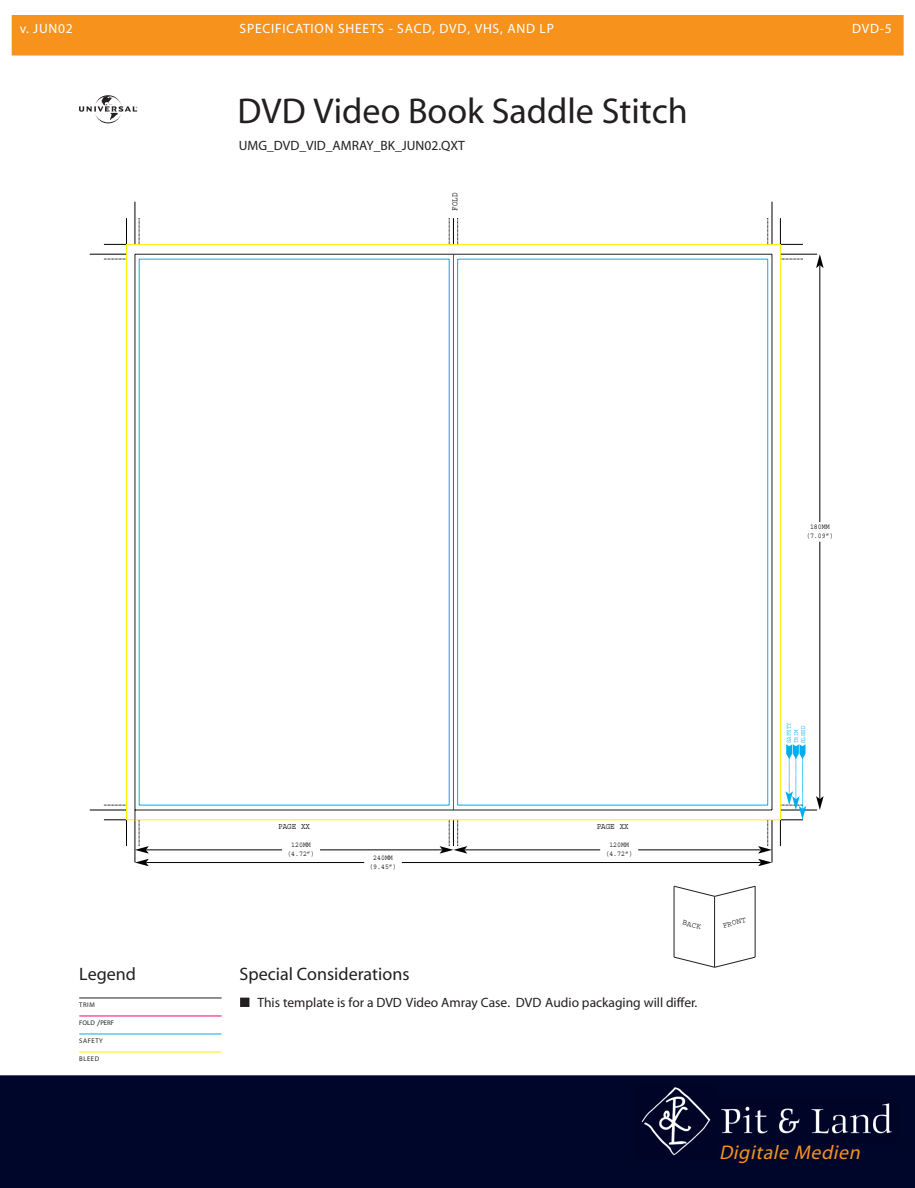
<style>
.page{position:relative;width:915px;height:1188px;background:#fff}
.page>*{position:absolute;margin:0;border:0;box-sizing:border-box;transform-origin:0 0}
.t1{font:900 36px "Avenir";color:#231f20}
.t2{font:italic 600 19.8px "Eurostile";color:#f7931d}
.t3{font:900 18px "Avenir";color:#231f20}
.t4{font:13.5px "Avenir";color:#231f20}
.t5{font:800 13.5px "Avenir";letter-spacing:.06em;color:#fff}
.t6{font:13.5px "Avenir";letter-spacing:.055em;color:#fff}
.t7{font:8.7px "Courier";color:#000;scale:.86 1}
.t8{font:7.95px "Courier";color:#231f20}
.t9{font:7.8px "Courier";color:#231f20}
.t10{font:7.65px/9.1px "Courier";color:#000;text-align:center;scale:.86 1}
.t11{font:6.75px "Avenir";letter-spacing:.075em;color:#231f20}
.t12{font:6.75px "Avenir";color:#231f20}
.t13{font:6.6px/7.1px "Courier";color:#00aeef;scale:.86 1}
.s1{font-size:9px}
</style>
<div class="page">
<div style="left:12px;top:15px;width:891px;height:40px;background:#f7931d"></div>
<div style="left:240px;top:997px;width:9px;height:9px;background:#231f20"></div>
<svg style="left:79px;top:1051px;width:143px;height:1px"></svg>
<svg style="left:79px;top:1033px;width:143px;height:1px"></svg>
<svg style="left:79px;top:1015px;width:143px;height:1px"></svg>
<svg style="left:79px;top:997px;width:143px;height:1px"></svg>
<svg style="left:79px;top:95px;width:58px;height:29px"></svg>
<svg style="left:815px;top:254px;width:8px;height:14px"></svg>
<svg style="left:815px;top:796px;width:8px;height:14px"></svg>
<svg style="left:104px;top:819px;width:23px;height:27px"></svg>
<svg style="left:104px;top:804px;width:22px;height:1px"></svg>
<svg style="left:104px;top:218px;width:36px;height:27px"></svg>
<svg style="left:104px;top:259px;width:22px;height:1px"></svg>
<svg style="left:767px;top:218px;width:35px;height:27px"></svg>
<svg style="left:780px;top:259px;width:22px;height:1px"></svg>
<svg style="left:779px;top:744px;width:26px;height:102px"></svg>
<svg style="left:448px;top:218px;width:1px;height:26px"></svg>
<svg style="left:457px;top:218px;width:1px;height:26px"></svg>
<svg style="left:135px;top:820px;width:636px;height:46px"></svg>
<svg style="left:126px;top:244px;width:654px;height:576px"></svg>
<svg style="left:134px;top:254px;width:638px;height:566px"></svg>
<svg style="left:673px;top:885px;width:82px;height:82px"></svg>
<div style="left:0;top:1075px;width:914px;height:112px;background:#000629"></div>
<img style="left:641px;top:1087px;width:70px;height:69px">
<img style="left:721px;top:1103px;width:171px;height:31px">
<p class="t6" style="left:20px;top:22px;width:54px">v. JUN02</p>
<p class="t5" style="left:239px;top:22px;width:315px">SPECIFICATION SHEETS - SACD, DVD, VHS, AND LP</p>
<p class="t6" style="left:851px;top:22px;width:41px">DVD-5</p>
<h1 class="t1" style="left:237px;top:93px;width:451px">DVD Video Book Saddle Stitch</h1>
<p class="t4" style="left:238px;top:139px;width:227px">UMG_DVD_VID_AMRAY_BK_JUN02.QXT</p>
<p class="t7" style="left:450px;top:210px;width:22px;rotate:-90deg">DLOF</p>
<h3 class="t3" style="left:79px;top:965px;width:58px">Legend</h3>
<p class="t11" style="left:79px;top:1001px;width:17px">TRIM</p>
<p class="t12" style="left:79px;top:1019px;width:36px">FOLD <span class="s1">/</span>PERF</p>
<p class="t11" style="left:79px;top:1037px;width:25px">SAFETY</p>
<p class="t11" style="left:79px;top:1055px;width:21px">BLEED</p>
<p class="t10" style="left:805px;top:522px;width:34px">180MM (7.09”)</p>
<p class="t7" style="left:278px;top:821px;width:39px">PAGE XX</p>
<p class="t10" style="left:287px;top:840px;width:34px">120MM (4.72”)</p>
<p class="t10" style="left:369px;top:852px;width:34px">240MM (9.45”)</p>
<p class="t7" style="left:596px;top:821px;width:39px">PAGE XX</p>
<p class="t10" style="left:605px;top:840px;width:34px">120MM (4.72”)</p>
<p class="t8" style="left:683px;top:918px;width:20px;rotate:14deg">BACK</p>
<h3 class="t3" style="left:239px;top:965px;width:171px">Special Considerations</h3>
<p class="t4" style="left:257px;top:995px;width:441px">This template is for a DVD Video Amray Case. DVD Audio packaging will differ.</p>
<p class="t9" style="left:721px;top:921px;width:25px;rotate:-14deg">FRONT</p>
<p class="t13" style="left:785px;top:743px;width:25px;rotate:-90deg">YTEFAS<br>MIRT<br>DEELB</p>
<h2 class="t2" style="left:718px;top:1142px;width:147px">Digitale Medien</h2>
</div>
